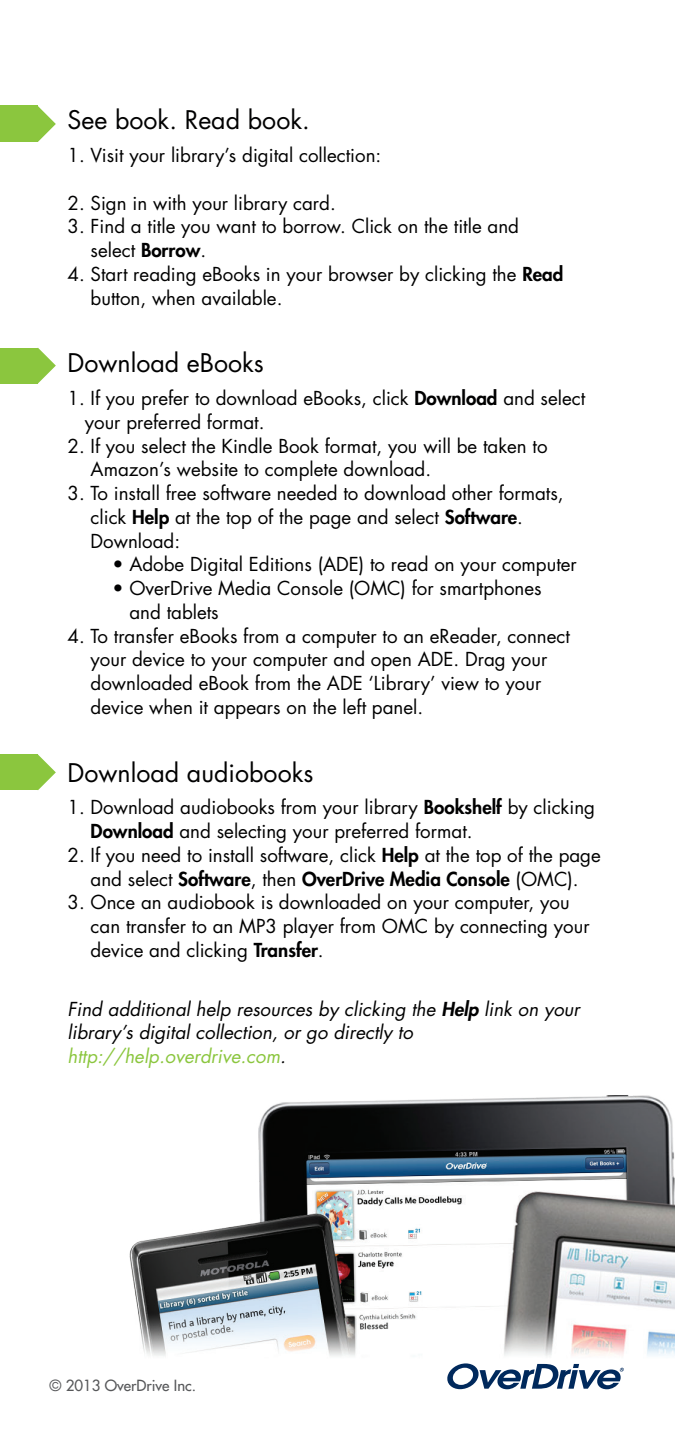
<style>
.page{position:relative;width:675px;height:1440px;background:#fff}
.page>*{position:absolute;margin:0;border:0;box-sizing:border-box;transform-origin:0 0}
.t1{font:25px "Futura";color:#000001}
.t2{font:18.75px/23.8px "Futura";color:#000001}
.t3{font:italic 18.75px/23.8px "Futura";color:#000001}
.t4{font:15px "Futura";color:#57585a}
.s1{font-weight:800}
.s2{color:#8bc63e}
</style>
<div class="page">
<img style="left:0;top:105px;width:675px;height:1285px">
<svg style="left:447px;top:1363px;width:177px;height:26px"></svg>
<svg style="left:38px;top:106px;width:18px;height:36px"></svg>
<div style="left:0;top:106px;width:38px;height:36px;background:#8bc63e"></div>
<svg style="left:38px;top:348px;width:18px;height:36px"></svg>
<div style="left:0;top:348px;width:38px;height:36px;background:#8bc63e"></div>
<svg style="left:38px;top:754px;width:18px;height:36px"></svg>
<div style="left:0;top:754px;width:38px;height:36px;background:#8bc63e"></div>
<h1 class="t1" style="left:68px;top:104px;width:244px">See book. Read book.</h1>
<p class="t2" style="left:68px;top:144px;width:315px">1. Visit your library’s digital collection:</p>
<p class="t2" style="left:68px;top:191px;width:270px">2. Sign in with your library card.</p>
<p class="t2" style="left:91px;top:215px;width:430px;text-indent:-23px">3. Find a title you want to borrow. Click on the title and select <span class="s1">Borrow</span>.</p>
<p class="t2" style="left:91px;top:262px;width:474px;text-indent:-23px">4. Start reading eBooks in your browser by clicking the <span class="s1">Read </span>button, when available.</p>
<h1 class="t1" style="left:68px;top:347px;width:198px">Download eBooks</h1>
<p class="t2" style="left:85px;top:387px;width:502px;text-indent:-17px">1. If you prefer to download eBooks, click <span class="s1">Download</span> and select your preferred format.</p>
<p class="t2" style="left:91px;top:434px;width:459px;text-indent:-23px">2. If you select the Kindle Book format, you will be taken to<br>Amazon’s website to complete download.</p>
<p class="t2" style="left:91px;top:482px;width:475px;text-indent:-23px">3. To install free software needed to download other formats, click <span class="s1">Help</span> at the top of the page and select <span class="s1">Software</span>.<br>Download:</p>
<p class="t2" style="left:112px;top:553px;width:466px">• Adobe Digital Editions (ADE) to read on your computer</p>
<p class="t2" style="left:129px;top:577px;width:414px;text-indent:-17px">• OverDrive Media Console (OMC) for smartphones and tablets</p>
<p class="t2" style="left:91px;top:624px;width:481px;text-indent:-23px">4. To transfer eBooks from a computer to an eReader, connect your device to your computer and open ADE. Drag your downloaded eBook from the ADE ‘Library’ view to your device when it appears on the left panel.</p>
<h1 class="t1" style="left:68px;top:756px;width:247px">Download audiobooks</h1>
<p class="t2" style="left:91px;top:796px;width:506px;text-indent:-23px">1. Download audiobooks from your library <span class="s1">Bookshelf</span> by clicking<br><span class="s1">Download</span> and selecting your preferred format.</p>
<p class="t2" style="left:68px;top:843px;width:535px;text-align:center">2. If you need to install software, click <span class="s1">Help</span> at the top of the page and select <span class="s1">Software</span>, then <span class="s1">OverDrive Media Console</span> (OMC).</p>
<p class="t2" style="left:91px;top:891px;width:501px;text-indent:-23px">3. Once an audiobook is downloaded on your computer, you can transfer to an MP3 player from OMC by connecting your device and clicking <span class="s1">Transfer</span>.</p>
<p class="t3" style="left:68px;top:997px;width:514px">Find additional help resources by clicking the <span class="s1">Help</span> link on your library’s digital collection, or go directly to <span class="s2">http://help.overdrive.com</span>.</p>
<p class="t4" style="left:49px;top:1376px;width:148px">© 2013 OverDrive Inc.</p>
</div>
